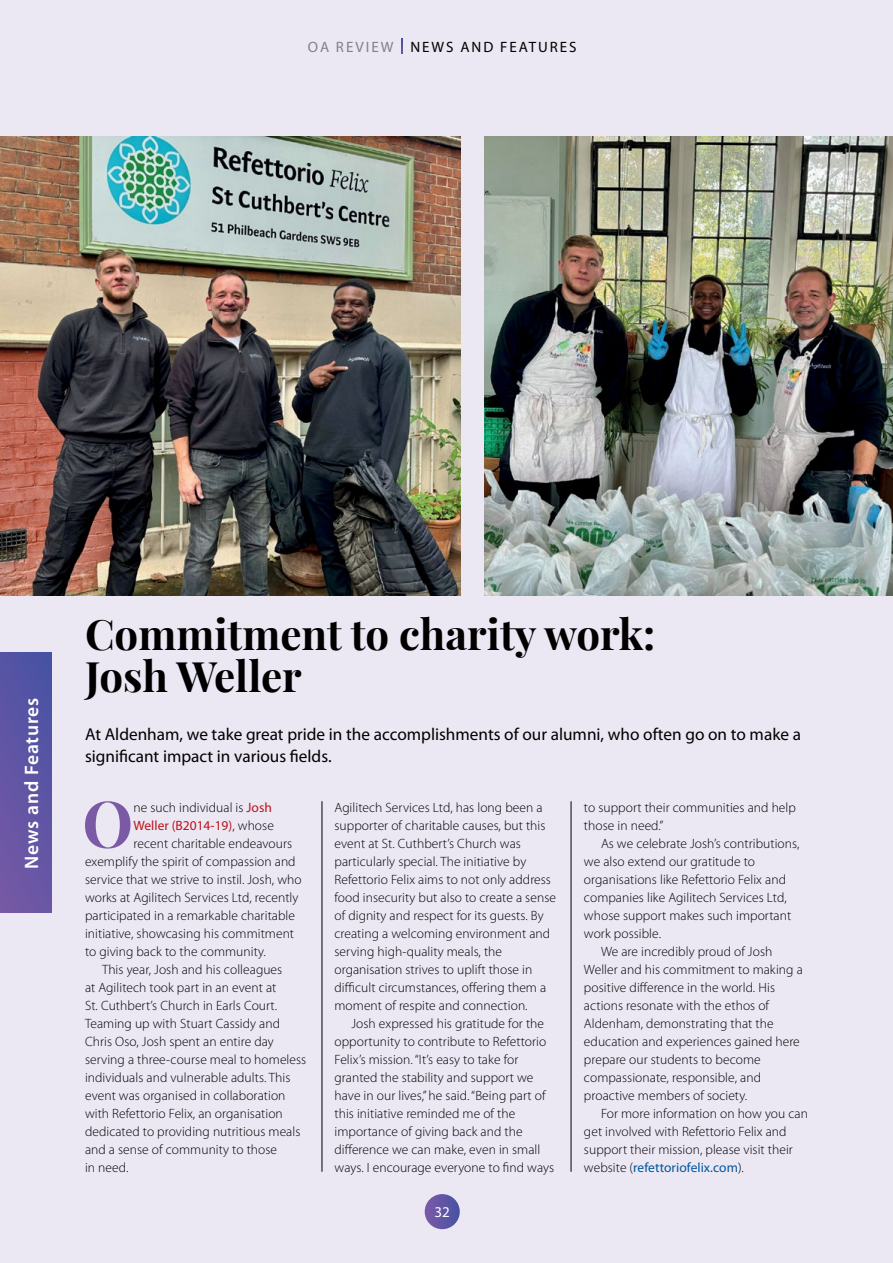
<style>
.page{position:relative;width:893px;height:1263px;background:#ebe7f3}
.page>*{position:absolute;margin:0;border:0;box-sizing:border-box;transform-origin:0 0}
.t1{font:700 64.35px "Playfair Display";color:#7b5aa5}
.t2{font:700 42px/42px "Playfair Display";color:#000}
.t3{font:600 19.5px "Myriad Pro";letter-spacing:.04em;color:#fff}
.t4{font:17.25px/22.5px "Myriad Pro";color:#000}
.t5{font:15px "Myriad Pro";letter-spacing:.13em;color:#000}
.t6{font:15px "Myriad Pro";color:#fff}
.t7{font:300 13.5px/18px "Myriad Pro";letter-spacing:.005em;color:#000}
.t8{font:13.5px "Myriad Pro";letter-spacing:.005em;color:#00579f}
.t9{font:13.5px "Myriad Pro";color:#ba141a}
.s1{color:#808285}
.s2{color:#fff}
.s3{font-weight:400;color:#ba141a}
.s4{font-weight:300;color:#000}
</style>
<div class="page">
<svg style="left:425px;top:1194px;width:35px;height:35px"></svg>
<hr style="left:322px;top:801px;width:1px;height:371px;background:#000">
<img style="left:0;top:136px;width:461px;height:460px">
<hr style="left:571px;top:801px;width:1px;height:371px;background:#000">
<img style="left:485px;top:136px;width:408px;height:460px">
<div style="left:0;top:653px;width:51px;height:259px;background:linear-gradient(to bottom,#4e53a4,#7158a5)"></div>
<p class="t5" style="left:308px;top:37px;width:270px"><span class="s1">OA REVIEW</span> <span class="s2">|</span> NEWS AND FEATURES</p>
<h3 class="t3" style="left:19px;top:868px;width:172px;rotate:-90deg">News and Features</h3>
<h2 class="t2" style="left:85px;top:609px;width:572px">Commitment to charity work:<br>Josh Weller</h2>
<p class="t4" style="left:85px;top:722px;width:717px">At Aldenham, we take great pride in the accomplishments of our alumni, who often go on to make a significant impact in various fields.</p>
<p class="t7" style="left:334px;top:798px;width:223px">Agilitech Services Ltd, has long been a supporter of charitable causes, but this event at St. Cuthbert’s Church was particularly special. The initiative by Refettorio Felix aims to not only address food insecurity but also to create a sense of dignity and respect for its guests. By creating a welcoming environment and serving high-quality meals, the organisation strives to uplift those in difficult circumstances, offering them a moment of respite and connection.</p>
<p class="t7" style="left:334px;top:1014px;width:221px;text-indent:17px">Josh expressed his gratitude for the opportunity to contribute to Refettorio Felix’s mission. “It’s easy to take for granted the stability and support we have in our lives,” he said. “Being part of this initiative reminded me of the importance of giving back and the difference we can make, even in small ways. I encourage everyone to find ways</p>
<h1 class="t1" style="left:82px;top:773px;width:52px">O</h1>
<p class="t7" style="left:134px;top:798px;width:140px">ne such individual is <span class="s3">Josh</span></p>
<p class="t7" style="left:584px;top:798px;width:213px">to support their communities and help those in need.”</p>
<p class="t7" style="left:601px;top:834px;width:200px">As we celebrate Josh’s contributions,</p>
<p class="t7" style="left:584px;top:852px;width:173px">we also extend our gratitude to</p>
<p class="t7" style="left:584px;top:870px;width:204px">organisations like Refettorio Felix and</p>
<p class="t7" style="left:584px;top:888px;width:204px">companies like Agilitech Services Ltd,</p>
<p class="t7" style="left:584px;top:906px;width:209px">whose support makes such important</p>
<p class="t7" style="left:584px;top:924px;width:79px">work possible.</p>
<p class="t7" style="left:601px;top:942px;width:173px">We are incredibly proud of Josh</p>
<p class="t7" style="left:584px;top:960px;width:220px">Weller and his commitment to making a</p>
<p class="t7" style="left:584px;top:978px;width:193px">positive difference in the world. His</p>
<p class="t7" style="left:584px;top:996px;width:187px">actions resonate with the ethos of</p>
<p class="t7" style="left:584px;top:1014px;width:191px">Aldenham, demonstrating that the</p>
<p class="t7" style="left:584px;top:1032px;width:217px">education and experiences gained here</p>
<p class="t7" style="left:584px;top:1050px;width:178px">prepare our students to become</p>
<p class="t7" style="left:584px;top:1068px;width:178px">compassionate, responsible, and</p>
<p class="t7" style="left:584px;top:1086px;width:165px">proactive members of society.</p>
<p class="t7" style="left:601px;top:1104px;width:208px">For more information on how you can</p>
<p class="t7" style="left:584px;top:1122px;width:204px">get involved with Refettorio Felix and</p>
<p class="t7" style="left:584px;top:1140px;width:210px">support their mission, please visit their</p>
<p class="t8" style="left:584px;top:1159px;width:162px"><span class="s4">website (</span>refettoriofelix.com<span class="s4">).</span></p>
<p class="t9" style="left:134px;top:817px;width:142px">Weller (B2014-19)<span class="s4">, whose</span></p>
<p class="t7" style="left:134px;top:834px;width:160px">recent charitable endeavours</p>
<p class="t7" style="left:85px;top:852px;width:212px">exemplify the spirit of compassion and</p>
<p class="t7" style="left:85px;top:870px;width:218px">service that we strive to instil. Josh, who</p>
<p class="t7" style="left:85px;top:888px;width:215px">works at Agilitech Services Ltd, recently</p>
<p class="t7" style="left:85px;top:906px;width:212px">participated in a remarkable charitable</p>
<p class="t7" style="left:85px;top:924px;width:211px">initiative, showcasing his commitment</p>
<p class="t7" style="left:85px;top:942px;width:182px">to giving back to the community.</p>
<p class="t7" style="left:102px;top:960px;width:182px">This year, Josh and his colleagues</p>
<p class="t7" style="left:85px;top:978px;width:193px">at Agilitech took part in an event at</p>
<p class="t7" style="left:85px;top:996px;width:194px">St. Cuthbert’s Church in Earls Court.</p>
<p class="t7" style="left:85px;top:1014px;width:197px">Teaming up with Stuart Cassidy and</p>
<p class="t7" style="left:85px;top:1032px;width:190px">Chris Oso, Josh spent an entire day</p>
<p class="t7" style="left:85px;top:1050px;width:223px">serving a three-course meal to homeless</p>
<p class="t7" style="left:85px;top:1068px;width:207px">individuals and vulnerable adults. This</p>
<p class="t7" style="left:85px;top:1086px;width:202px">event was organised in collaboration</p>
<p class="t7" style="left:85px;top:1104px;width:199px">with Refettorio Felix, an organisation</p>
<p class="t7" style="left:85px;top:1122px;width:217px">dedicated to providing nutritious meals</p>
<p class="t7" style="left:85px;top:1140px;width:194px">and a sense of community to those</p>
<p class="t7" style="left:85px;top:1158px;width:45px">in need.</p>
<p class="t6" style="left:435px;top:1202px;width:17px">32</p>
</div>
